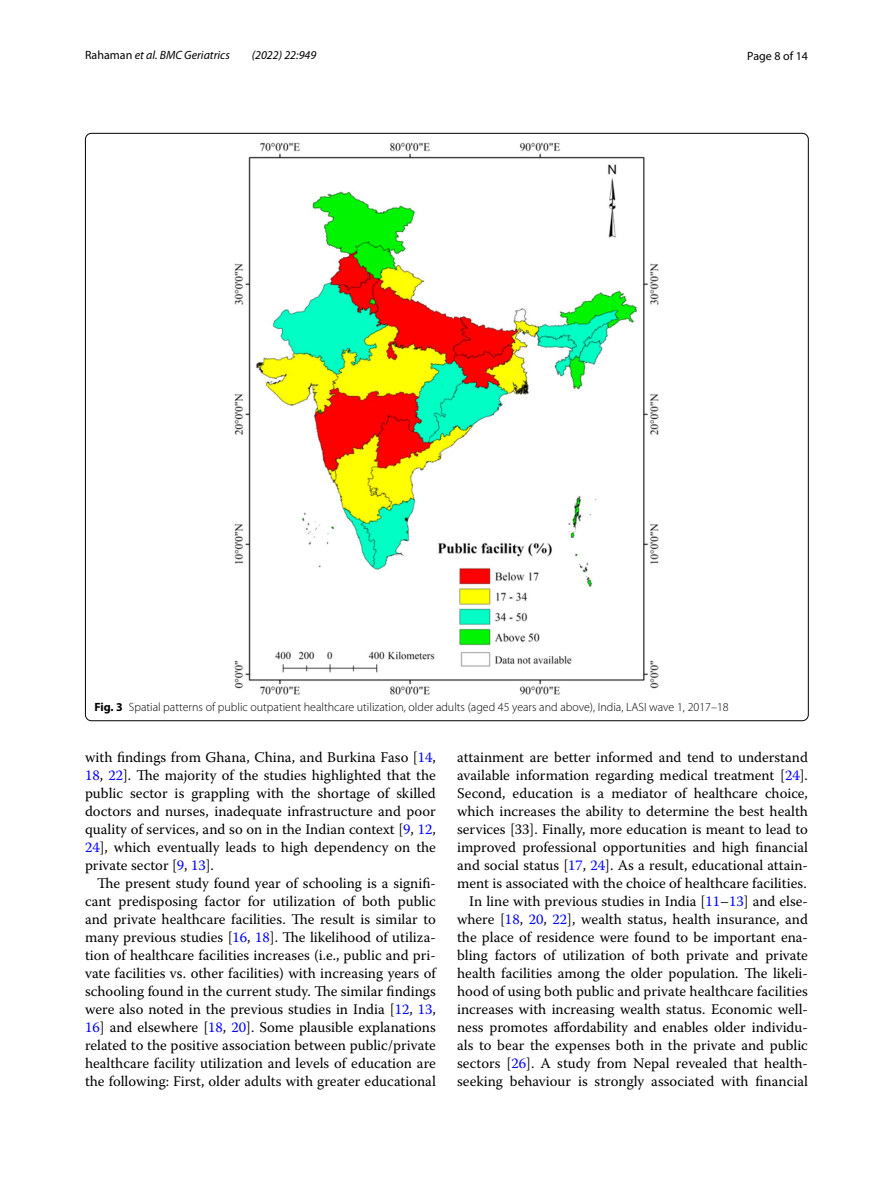
<style>
.page{position:relative;width:893px;height:1187px;background:#fff}
.page>*{position:absolute;margin:0;border:0;box-sizing:border-box;transform-origin:0 0}
.t1{font:14.7px/18px "Warnock Pro";color:#000;text-align:justify}
.t2{font:300 12px "Myriad Pro";color:#000}
.t3{font:italic 12px "Myriad Pro";color:#000}
.t4{font:12px "Myriad Pro";color:#000}
.s1{font-style:normal}
.s2{font-weight:700}
.s3{color:#00f}
</style>
<div class="page">
<img style="left:234px;top:142px;width:425px;height:553px">
<p class="t3" style="left:85px;top:48px;width:146px"><span class="s1">Rahaman</span> et al. BMC Geriatrics</p>
<p class="t3" style="left:252px;top:48px;width:66px">(2022) 22:949</p>
<p class="t4" style="left:747px;top:48px;width:62px">Page 8 of 14</p>
<p class="t2" style="left:94px;top:700px;width:636px"><span class="s2">Fig. 3</span> Spatial patterns of public outpatient healthcare utilization, older adults (aged 45 years and above), India, LASI wave 1, 2017–18</p>
<p class="t1" style="left:85px;top:747px;width:352px">with findings from Ghana, China, and Burkina Faso [<span class="s3">14</span>, <span class="s3">18</span>, <span class="s3">22</span>]. The majority of the studies highlighted that the public sector is grappling with the shortage of skilled doctors and nurses, inadequate infrastructure and poor quality of services, and so on in the Indian context [<span class="s3">9</span>, <span class="s3">12</span>, <span class="s3">24</span>], which eventually leads to high dependency on the private sector [<span class="s3">9</span>, <span class="s3">13</span>].</p>
<p class="t1" style="left:85px;top:873px;width:352px;text-indent:12px">The present study found year of schooling is a signifi&shy;cant predisposing factor for utilization of both public and private healthcare facilities. The result is similar to many previous studies [<span class="s3">16</span>, <span class="s3">18</span>]. The likelihood of utiliza&shy;tion of healthcare facilities increases (i.e., public and pri&shy;vate facilities vs. other facilities) with increasing years of schooling found in the current study. The similar findings were also noted in the previous studies in India [<span class="s3">12</span>, <span class="s3">13</span>, <span class="s3">16</span>] and elsewhere [<span class="s3">18</span>, <span class="s3">20</span>]. Some plausible explanations related to the positive association between public/private healthcare facility utilization and levels of education are the following: First, older adults with greater educational</p>
<p class="t1" style="left:457px;top:747px;width:352px;text-align:right">attainment are better informed and tend to understand available information regarding medical treatment [<span class="s3">24</span>].<br>Second, education is a mediator of healthcare choice, which increases the ability to determine the best health services [33]. Finally, more education is meant to lead to improved professional opportunities and high financial and social status [<span class="s3">17</span>, <span class="s3">24</span>]. As a result, educational attain&shy;ment is associated with the choice of healthcare facilities.<br>In line with previous studies in India [<span class="s3">11</span>–<span class="s3">13</span>] and else&shy;where [<span class="s3">18</span>, <span class="s3">20</span>, <span class="s3">22</span>], wealth status, health insurance, and the place of residence were found to be important ena&shy;bling factors of utilization of both private and private health facilities among the older population. The likeli&shy;hood of using both public and private healthcare facilities increases with increasing wealth status. Economic well&shy;ness promotes affordability and enables older individu&shy;als to bear the expenses both in the private and public sectors [<span class="s3">26</span>]. A study from Nepal revealed that health&shy;seeking behaviour is strongly associated with financial</p>
</div>
